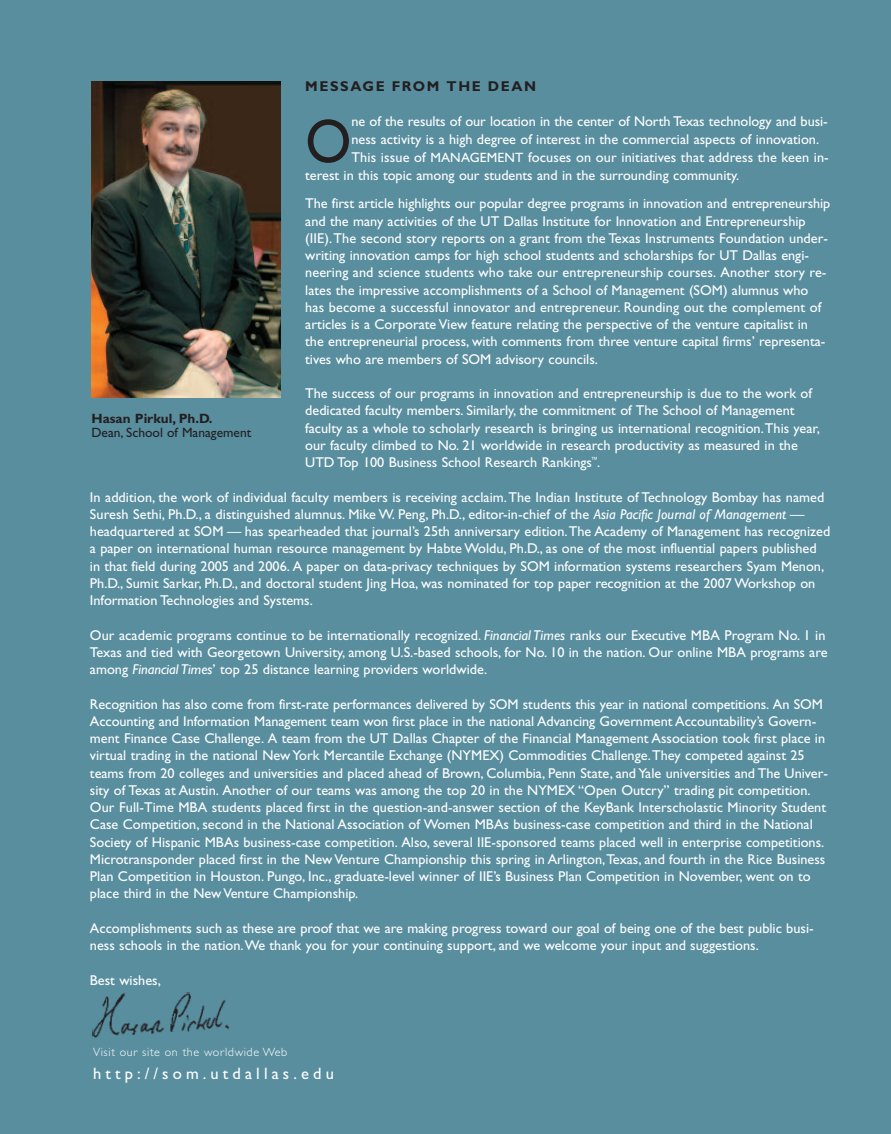
<style>
.page{position:relative;width:891px;height:1134px;background:#598e9f}
.page>*{position:absolute;margin:0;border:0;box-sizing:border-box;transform-origin:0 0}
.t1{font:62.4px "Gill Sans";color:#231f20;scale:.9 1}
.t2{font:16.5px "Gill Sans";letter-spacing:.25em;color:#fff}
.t3{font:14.25px/17.2px "Gill Sans";color:#fff}
.t4{font:700 14.25px "Gill Sans";letter-spacing:.11em;color:#231f20}
.t5{font:13.5px "Gill Sans";color:#231f20}
.t6{font:700 13.5px "Gill Sans";color:#231f20}
.t7{font:300 12px "Gill Sans";letter-spacing:.05em;color:#fff}
.s1{font-size:13.5px}
.s2{font-style:italic}
</style>
<div class="page">
<img style="left:91px;top:81px;width:189px;height:316px">
<img style="left:92px;top:992px;width:138px;height:46px">
<p class="t4" style="left:305px;top:81px;width:232px">MESSAGE FROM THE DEAN</p>
<h1 class="t1" style="left:305px;top:118px;width:53px">O</h1>
<p class="t3" style="left:352px;top:114px;width:478px">ne of the results of our location in the center of North Texas technology and busi-</p>
<p class="t3" style="left:352px;top:132px;width:469px">ness activity is a high degree of interest in the commercial aspects of innovation.</p>
<p class="t3" style="left:352px;top:150px;width:479px">This issue of <span class="s1">MANAGEMENT</span> focuses on our initiatives that address the keen in-</p>
<p class="t3" style="left:305px;top:168px;width:436px">terest in this topic among our students and in the surrounding community.</p>
<p class="t3" style="left:305px;top:196px;width:527px">The first article highlights our popular degree programs in innovation and entrepreneurship and the many activities of the UT Dallas Institute for Innovation and Entrepreneurship (IIE).The second story reports on a grant from the Texas Instruments Foundation under&shy;writing innovation camps for high school students and scholarships for UT Dallas engi&shy;neering and science students who take our entrepreneurship courses. Another story re&shy;lates the impressive accomplishments of a School of Management (SOM) alumnus who has become a successful innovator and entrepreneur. Rounding out the complement of articles is a Corporate View feature relating the perspective of the venture capitalist in<br>the entrepreneurial process, with comments from three venture capital firms’ representa&shy;tives who are members of SOM advisory councils.</p>
<p class="t3" style="left:305px;top:386px;width:516px">The success of our programs in innovation and entrepreneurship is due to the work of dedicated faculty members. Similarly, the commitment of The School of Management faculty as a whole to scholarly research is bringing us international recognition.This year, our faculty climbed to No. 21 worldwide in research productivity as measured in the UTD Top 100 Business School Research Rankings<sup>™</sup>.</p>
<p class="t3" style="left:90px;top:490px;width:742px">In addition, the work of individual faculty members is receiving acclaim.The Indian Institute of Technology Bombay has named Suresh Sethi, Ph.D., a distinguished alumnus. Mike W. Peng, Ph.D., editor-in-chief of the <span class="s2">Asia Pacific Journal of Management</span> — headquartered at SOM — has spearheaded that journal’s 25th anniversary edition.The Academy of Management has recognized a paper on international human resource management by Habte Woldu, Ph.D., as one of the most influential papers published in that field during 2005 and 2006. A paper on data-privacy techniques by SOM information systems researchers Syam Menon, Ph.D., Sumit Sarkar, Ph.D., and doctoral student Jing Hoa, was nominated for top paper recognition at the 2007 Workshop on Information Technologies and Systems.</p>
<p class="t3" style="left:90px;top:628px;width:739px">Our academic programs continue to be internationally recognized. <span class="s2">Financial Times</span> ranks our Executive MBA Program No. 1 in<br>Texas and tied with Georgetown University, among U.S.-based schools, for No. 10 in the nation. Our online MBA programs are among <span class="s2">Financial Times</span>’ top 25 distance learning providers worldwide.</p>
<p class="t3" style="left:90px;top:697px;width:740px">Recognition has also come from first-rate performances delivered by SOM students this year in national competitions. An SOM Accounting and Information Management team won first place in the national Advancing Government Accountability’s Govern&shy;ment Finance Case Challenge. A team from the UT Dallas Chapter of the Financial Management Association took first place in virtual trading in the national New York Mercantile Exchange (NYMEX) Commodities Challenge.They competed against 25 teams from 20 colleges and universities and placed ahead of Brown, Columbia, Penn State, and Yale universities and The Univer&shy;sity of Texas at Austin. Another of our teams was among the top 20 in the NYMEX “Open Outcry” trading pit competition.<br>Our Full-Time MBA students placed first in the question-and-answer section of the KeyBank Interscholastic Minority Student Case Competition, second in the National Association of Women MBAs business-case competition and third in the National Society of Hispanic MBAs business-case competition. Also, several IIE-sponsored teams placed well in enterprise competitions.<br>Microtransponder placed first in the New Venture Championship this spring in Arlington,Texas, and fourth in the Rice Business Plan Competition in Houston. Pungo, Inc., graduate-level winner of IIE’s Business Plan Competition in November, went on to place third in the New Venture Championship.</p>
<p class="t3" style="left:90px;top:921px;width:725px">Accomplishments such as these are proof that we are making progress toward our goal of being one of the best public busi&shy;ness schools in the nation.We thank you for your continuing support, and we welcome your input and suggestions.</p>
<p class="t3" style="left:90px;top:973px;width:72px">Best wishes,</p>
<p class="t6" style="left:91px;top:413px;width:123px">Hasan Pirkul, Ph.D.</p>
<p class="t5" style="left:91px;top:428px;width:161px">Dean, School of Management</p>
<p class="t7" style="left:93px;top:1047px;width:196px">Visit our site on the worldwide Web</p>
<p class="t2" style="left:93px;top:1067px;width:242px">http://som.utdallas.edu</p>
</div>
